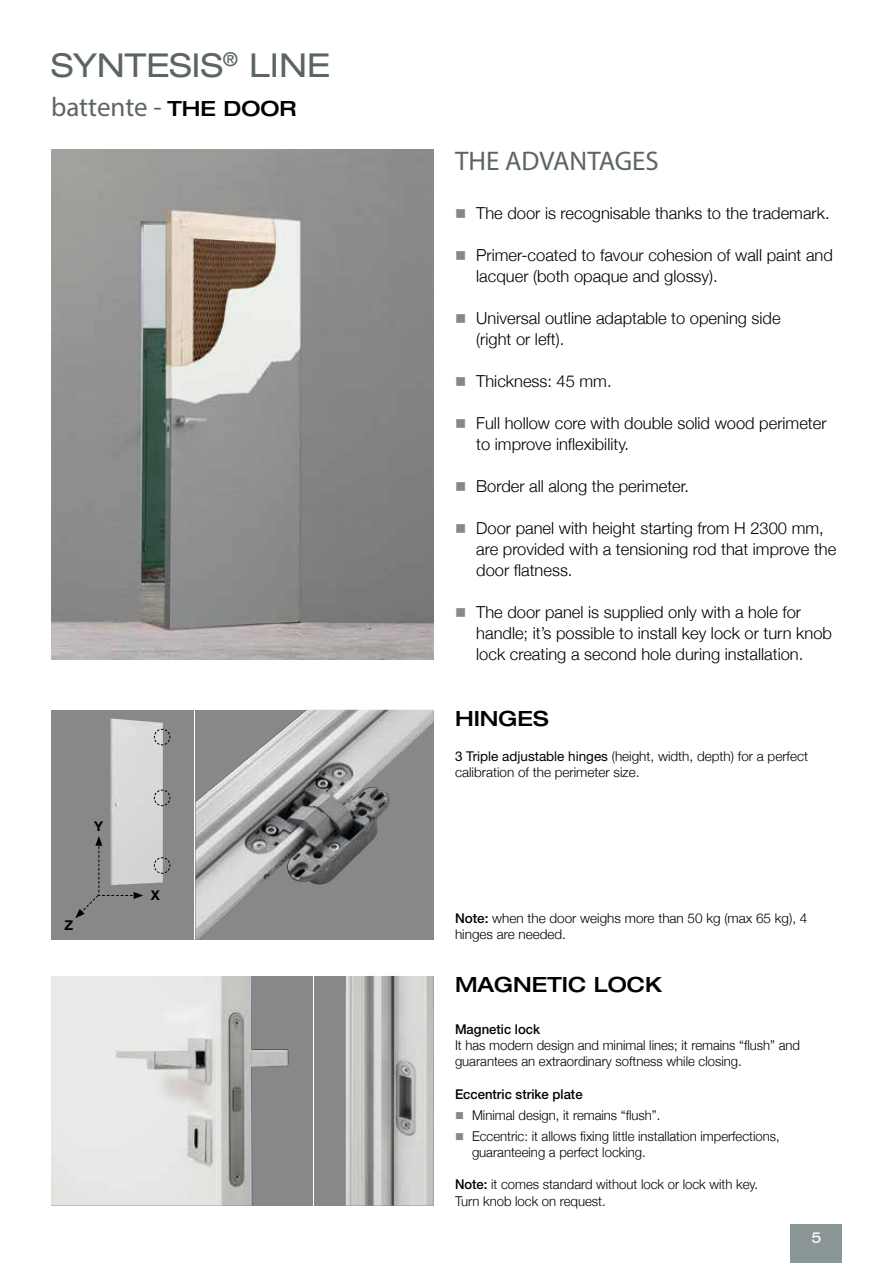
<style>
.page{position:relative;width:893px;height:1263px;background:#fff}
.page>*{position:absolute;margin:0;border:0;box-sizing:border-box;transform-origin:0 0}
.t1{font:expanded 33px "Helvetica Neue";color:#5c6565}
.t2{font:27px "Myriad Pro";color:#5c6565}
.t3{font:500 expanded 21px "Helvetica Neue";color:#000}
.t4{font:300 16.5px/21px "Helvetica Neue";color:#000}
.t5{font:expanded 15px "Swiss 721 BT";color:#fff}
.t6{font:300 13.5px/16.2px "Helvetica Neue";color:#000}
.t7{font:500 13.5px "Helvetica Neue";color:#000}
.t8{font:700 13.5px "Helvetica Neue";color:#000}
.s1{font-family:"Helvetica Neue";font-weight:500;font-stretch:expanded;font-size:21px;color:#000}
.s2{color:#87888a}
.s3{font-weight:400}
.s4{font-weight:500}
</style>
<div class="page">
<div style="left:791px;top:1225px;width:51px;height:38px;background:#8b9796"></div>
<svg style="left:196px;top:710px;width:238px;height:229px;background:#969798"></svg>
<img style="left:274px;top:710px;width:32px;height:27px">
<div style="left:51px;top:976px;width:262px;height:229px;background:#87888a"></div>
<img style="left:51px;top:976px;width:237px;height:229px">
<div style="left:315px;top:976px;width:119px;height:229px;background:#87888a"></div>
<img style="left:345px;top:976px;width:89px;height:229px">
<img style="left:51px;top:149px;width:383px;height:511px">
<div style="left:51px;top:710px;width:142px;height:229px;background:#87888a"></div>
<img style="left:111px;top:719px;width:52px;height:165px">
<svg style="left:153px;top:728px;width:18px;height:18px"></svg>
<svg style="left:153px;top:789px;width:18px;height:17px"></svg>
<svg style="left:153px;top:857px;width:18px;height:17px"></svg>
<svg style="left:75px;top:836px;width:68px;height:82px"></svg>
<h1 class="t1" style="left:51px;top:45px;width:281px">SYNTESIS<sup>®</sup> LINE</h1>
<h2 class="t2" style="left:51px;top:90px;width:247px">battente - <span class="s1">THE DOOR</span></h2>
<p class="t8" style="left:94px;top:818px;width:11px">Y</p>
<p class="t8" style="left:65px;top:917px;width:10px">Z</p>
<p class="t8" style="left:151px;top:887px;width:11px">X</p>
<h2 class="t2" style="left:455px;top:145px;width:205px">THE ADVANTAGES</h2>
<p class="t4" style="left:455px;top:201px;width:376px"><span class="s2">■</span> The door is recognisable thanks to the trademark.</p>
<p class="t4" style="left:476px;top:243px;width:358px;text-indent:-21px"><span class="s2">■</span> Primer-coated to favour cohesion of wall paint and lacquer (both opaque and glossy).</p>
<p class="t4" style="left:476px;top:306px;width:306px;text-indent:-21px"><span class="s2">■</span> Universal outline adaptable to opening side (right or left).</p>
<p class="t4" style="left:455px;top:369px;width:158px"><span class="s2">■</span> Thickness: 45 mm.</p>
<p class="t4" style="left:476px;top:411px;width:352px;text-indent:-21px"><span class="s2">■</span> Full hollow core with double solid wood perimeter to improve inflexibility.</p>
<p class="t4" style="left:455px;top:474px;width:236px"><span class="s2">■</span> Border all along the perimeter.</p>
<p class="t4" style="left:476px;top:516px;width:362px;text-indent:-21px"><span class="s2">■</span> Door panel with height starting from H 2300 mm, are provided with a tensioning rod that improve the door flatness.</p>
<p class="t4" style="left:476px;top:600px;width:357px;text-indent:-21px"><span class="s2">■</span> The door panel is supplied only with a hole for handle; it’s possible to install key lock or turn knob lock creating a second hole during installation.</p>
<p class="t3" style="left:455px;top:705px;width:95px">HINGES</p>
<p class="t6" style="left:455px;top:747px;width:355px"><span class="s3">3 Triple adjustable hinges</span> (height, width, depth) for a perfect calibration of the perimeter size.</p>
<p class="t6" style="left:455px;top:909px;width:354px"><span class="s4">Note:</span> when the door weighs more than 50 kg (max 65 kg), 4 hinges are needed.</p>
<p class="t3" style="left:455px;top:972px;width:209px">MAGNETIC LOCK</p>
<p class="t7" style="left:455px;top:1021px;width:87px">Magnetic lock</p>
<p class="t6" style="left:455px;top:1036px;width:347px">It has modern design and minimal lines; it remains “flush” and guarantees an extraordinary softness while closing.</p>
<p class="t7" style="left:455px;top:1086px;width:129px">Eccentric strike plate</p>
<p class="t6" style="left:455px;top:1106px;width:207px"><span class="s2">■</span> Minimal design, it remains “flush”.</p>
<p class="t6" style="left:472px;top:1127px;width:309px;text-indent:-17px"><span class="s2">■</span> Eccentric: it allows fixing little installation imperfections, guaranteeing a perfect locking.</p>
<p class="t6" style="left:455px;top:1176px;width:304px"><span class="s4">Note:</span> it comes standard without lock or lock with key.<br>Turn knob lock on request.</p>
<p class="t5" style="left:811px;top:1228px;width:12px">5</p>
</div>
